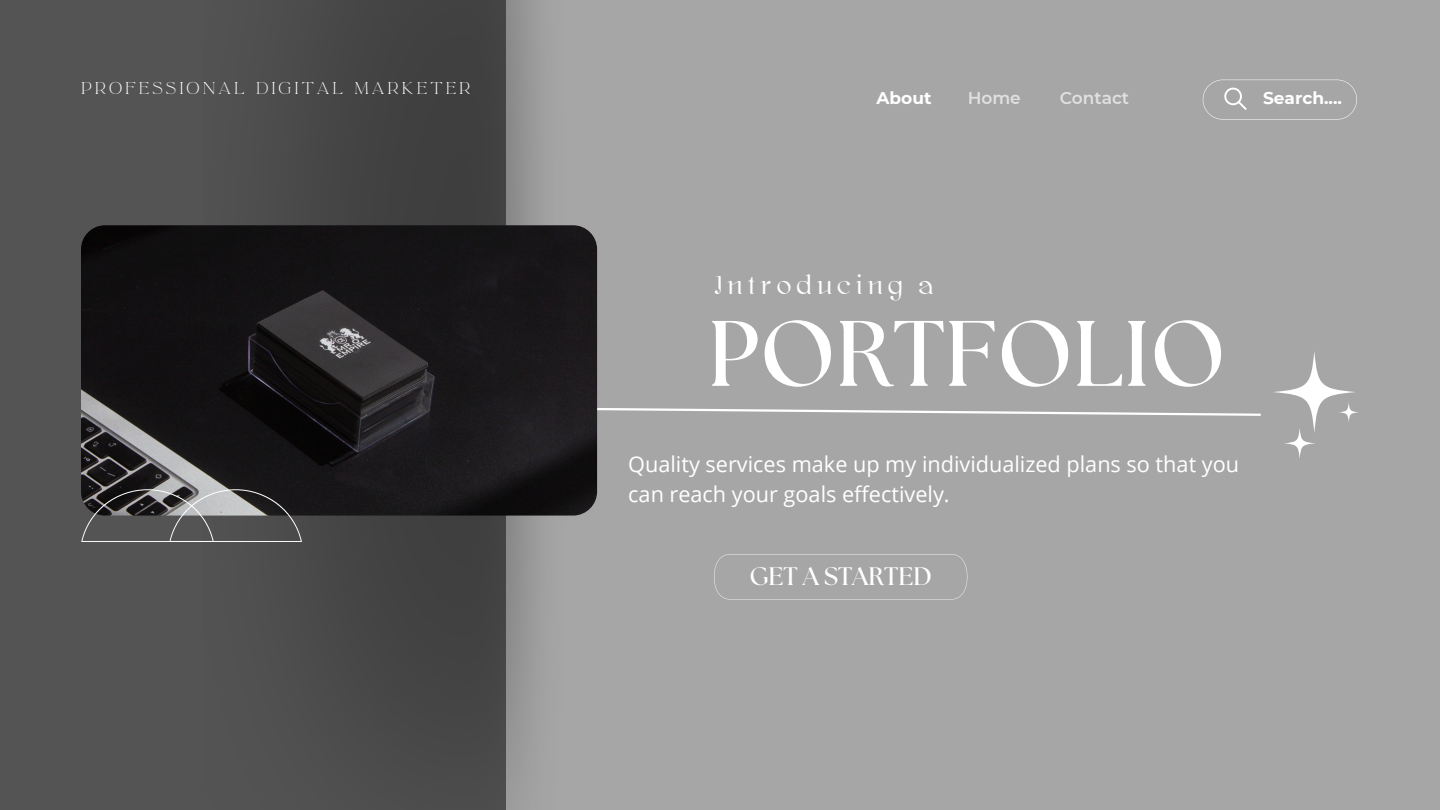
<style>
.page{position:relative;width:1440px;height:810px;background:#a6a6a6}
.page>*{position:absolute;margin:0;border:0;box-sizing:border-box;transform-origin:0 0}
.t1{font:700 92.7px "The Seasons";color:#fff}
.t2{font:27.3px "DG Ghareeb";letter-spacing:.2em;color:#fff}
.t3{font:700 25.3px "The Seasons";color:#fff}
.t4{font:21.7px/29.8px "Open Sans";color:#fff}
.t5{font:700 17px "Montserrat";color:#fff}
.t6{font:600 17px "Montserrat";color:#fff}
.t7{font:15px "La Luxes Serif";letter-spacing:.2em;color:#fff}
</style>
<div class="page">
<svg style="left:1273px;top:351px;width:83px;height:82px"></svg>
<svg style="left:1284px;top:428px;width:31px;height:31px"></svg>
<svg style="left:1338px;top:402px;width:21px;height:20px"></svg>
<div style="left:0;top:0;width:506px;height:810px;background:linear-gradient(to right,#595959,#414141)"></div>
<svg style="left:597px;top:404px;width:664px;height:13px"></svg>
<img style="left:81px;top:225px;width:516px;height:291px;border-radius:24px">
<svg style="left:1203px;top:80px;width:154px;height:40px"></svg>
<svg style="left:81px;top:489px;width:221px;height:53px;background:#5e5d5e"></svg>
<svg style="left:714px;top:554px;width:253px;height:46px"></svg>
<h5 class="t7" style="left:81px;top:77px;width:391px">PROFESSIONAL DIGITAL MARKETER</h5>
<p class="t5" style="left:876px;top:88px;width:56px">About</p>
<p class="t6" style="left:968px;top:88px;width:55px">Home</p>
<p class="t6" style="left:1060px;top:88px;width:71px">Contact</p>
<p class="t5" style="left:1263px;top:88px;width:80px">Search....</p>
<h5 class="t2" style="left:714px;top:274px;width:221px">Introducing a</h5>
<p class="t1" style="left:708px;top:312px;width:520px">PORTFOLIO</p>
<h5 class="t4" style="left:628px;top:449px;width:612px">Quality services make up my individualized plans so that you can reach your goals effectively.</h5>
<h5 class="t3" style="left:750px;top:564px;width:184px">GET A STARTED</h5>
</div>
